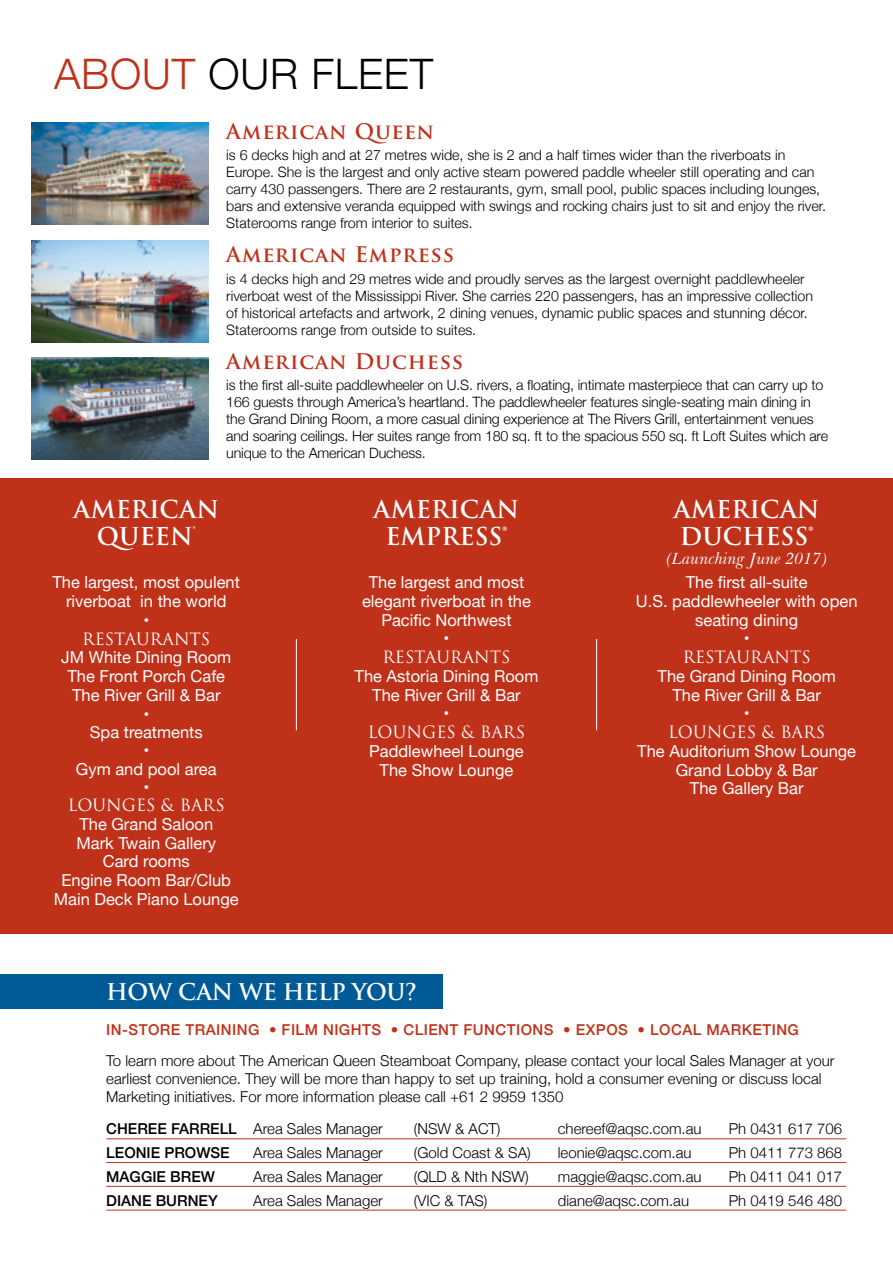
<style>
.page{position:relative;width:893px;height:1263px;background:#fff}
.page>*{position:absolute;margin:0;border:0;box-sizing:border-box;transform-origin:0 0}
.t1{font:300 42px "Helvetica Neue";letter-spacing:.02em;color:#000}
.t2{font:700 24px/27px "Trajan Pro";color:#fff;text-align:center}
.t3{font:700 22.5px "Trajan Pro";letter-spacing:-.02em;color:#fff}
.t4{font:700 21px "Trajan Pro";letter-spacing:.04em;color:#c0311a}
.t5{font:16.5px/18.8px "Helvetica Neue";color:#fff;text-align:center}
.t6{font:16.5px "Trajan Pro 3";color:#fff}
.t7{font:italic 16.5px "Baskerville BT";color:#fff}
.t8{font:300 15px/18px "Helvetica Neue";color:#000}
.t9{font:500 15px "Helvetica Neue";letter-spacing:.03em;color:#c0311a}
.t10{font:500 15px "Helvetica Neue";color:#000}
.t11{font:300 14.25px/17.1px "Helvetica Neue";color:#000}
.s1{color:#c0311a}
.s2{font-weight:500}
</style>
<div class="page">
<hr style="left:106px;top:1138px;width:740px;height:1px;background:#c0311a">
<hr style="left:106px;top:1162px;width:740px;height:1px;background:#c0311a">
<hr style="left:106px;top:1186px;width:740px;height:1px;background:#c0311a">
<hr style="left:106px;top:1210px;width:740px;height:1px;background:#c0311a">
<div style="left:0;top:974px;width:443px;height:34px;background:#005a95"></div>
<div style="left:0;top:478px;width:893px;height:455px;background:#c0311a"></div>
<hr style="left:296px;top:639px;width:1px;height:91px;background:#fff">
<hr style="left:596px;top:639px;width:1px;height:91px;background:#fff">
<img style="left:32px;top:358px;width:176px;height:102px">
<img style="left:32px;top:240px;width:176px;height:102px">
<img style="left:32px;top:123px;width:176px;height:102px">
<h1 class="t1" style="left:54px;top:40px;width:381px"><span class="s1">ABOUT</span> OUR FLEET</h1>
<h3 class="t4" style="left:226px;top:118px;width:209px">American Queen</h3>
<p class="t11" style="left:226px;top:145px;width:601px">is 6 decks high and at 27 metres wide, she is 2 and a half times wider than the riverboats in Europe. She is the largest and only active steam powered paddle wheeler still operating and can carry 430 passengers. There are 2 restaurants, gym, small pool, public spaces including lounges, bars and extensive veranda equipped with swings and rocking chairs just to sit and enjoy the river.<br>Staterooms range from interior to suites.</p>
<h3 class="t4" style="left:226px;top:242px;width:229px">American Empress</h3>
<p class="t11" style="left:226px;top:269px;width:588px">is 4 decks high and 29 metres wide and proudly serves as the largest overnight paddlewheeler riverboat west of the Mississippi River. She carries 220 passengers, has an impressive collection of historical artefacts and artwork, 2 dining venues, dynamic public spaces and stunning décor.<br>Staterooms range from outside to suites.</p>
<h3 class="t4" style="left:226px;top:348px;width:238px">American Duchess</h3>
<p class="t11" style="left:226px;top:375px;width:603px">is the first all-suite paddlewheeler on U.S. rivers, a floating, intimate masterpiece that can carry up to 166 guests through America’s heartland. The paddlewheeler features single-seating main dining in the Grand Dining Room, a more casual dining experience at The Rivers Grill, entertainment venues and soaring ceilings. Her suites range from 180 sq. ft to the spacious 550 sq. ft Loft Suites which are unique to the American Duchess.</p>
<h2 class="t2" style="left:674px;top:496px;width:147px;text-align:left">AMERICAN<br>DUCHESS®</h2>
<p class="t7" style="left:666px;top:548px;width:162px">(Launching June 2017)</p>
<h2 class="t2" style="left:73px;top:496px;width:147px">AMERICAN<br>QUEEN<sup>®</sup></h2>
<p class="t5" style="left:53px;top:574px;width:189px">The largest, most opulent riverboat in the world<br>•</p>
<p class="t6" style="left:82px;top:627px;width:130px">RESTAURANTS</p>
<p class="t5" style="left:61px;top:649px;width:171px">JM White Dining Room<br>The Front Porch Cafe<br>The River Grill &amp; Bar<br>•<br>Spa treatments<br>•<br>Gym and pool area<br>•</p>
<p class="t6" style="left:68px;top:794px;width:159px">LOUNGES &amp; BARS</p>
<p class="t5" style="left:54px;top:815px;width:186px">The Grand Saloon<br>Mark Twain Gallery<br>Card rooms<br>Engine Room Bar/Club<br>Main Deck Piano Lounge</p>
<h2 class="t2" style="left:374px;top:496px;width:147px">AMERICAN<br>EMPRESS®</h2>
<p class="t5" style="left:636px;top:574px;width:223px">The first all-suite<br>U.S. paddlewheeler with open seating dining<br>•</p>
<p class="t6" style="left:683px;top:646px;width:130px">RESTAURANTS</p>
<p class="t5" style="left:658px;top:667px;width:180px">The Grand Dining Room<br>The River Grill &amp; Bar<br>•</p>
<p class="t6" style="left:668px;top:721px;width:159px">LOUNGES &amp; BARS</p>
<p class="t5" style="left:637px;top:742px;width:220px">The Auditorium Show Lounge<br>Grand Lobby &amp; Bar<br>The Gallery Bar</p>
<p class="t5" style="left:362px;top:574px;width:170px">The largest and most elegant riverboat in the<br>Pacific Northwest<br>•</p>
<p class="t6" style="left:382px;top:646px;width:130px">RESTAURANTS</p>
<p class="t5" style="left:354px;top:668px;width:185px">The Astoria Dining Room<br>The River Grill &amp; Bar<br>•</p>
<p class="t6" style="left:368px;top:721px;width:159px">LOUNGES &amp; BARS</p>
<p class="t5" style="left:369px;top:743px;width:156px">Paddlewheel Lounge<br>The Show Lounge</p>
<h3 class="t3" style="left:106px;top:978px;width:312px">HOW CAN WE HELP YOU?</h3>
<p class="t9" style="left:106px;top:1018px;width:694px">IN-STORE TRAINING • FILM NIGHTS • CLIENT FUNCTIONS • EXPOS • LOCAL MARKETING</p>
<p class="t8" style="left:106px;top:1051px;width:730px">To learn more about The American Queen Steamboat Company, please contact your local Sales Manager at your earliest convenience. They will be more than happy to set up training, hold a consumer evening or discuss local<br>Marketing initiatives. For more information please call +61 2 9959 1350</p>
<p class="t8" style="left:106px;top:1119px;width:278px"><span class="s2">CHEREE FARRELL</span> Area Sales Manager</p>
<p class="t8" style="left:414px;top:1119px;width:88px">(NSW &amp; ACT)</p>
<p class="t8" style="left:558px;top:1119px;width:145px">chereef@aqsc.com.au</p>
<p class="t8" style="left:729px;top:1119px;width:115px">Ph 0431 617 706</p>
<p class="t10" style="left:106px;top:1141px;width:125px">LEONIE PROWSE</p>
<p class="t8" style="left:253px;top:1143px;width:131px">Area Sales Manager</p>
<p class="t8" style="left:414px;top:1143px;width:118px">(Gold Coast &amp; SA)</p>
<p class="t8" style="left:558px;top:1143px;width:135px">leonie@aqsc.com.au</p>
<p class="t8" style="left:729px;top:1143px;width:115px">Ph 0411 773 868</p>
<p class="t10" style="left:106px;top:1164px;width:110px">MAGGIE BREW</p>
<p class="t8" style="left:253px;top:1166px;width:131px">Area Sales Manager</p>
<p class="t8" style="left:414px;top:1166px;width:117px">(QLD &amp; Nth NSW)</p>
<p class="t8" style="left:558px;top:1166px;width:145px">maggie@aqsc.com.au</p>
<p class="t8" style="left:729px;top:1166px;width:115px">Ph 0411 041 017</p>
<p class="t10" style="left:106px;top:1188px;width:113px">DIANE BURNEY</p>
<p class="t8" style="left:253px;top:1190px;width:131px">Area Sales Manager</p>
<p class="t8" style="left:414px;top:1190px;width:75px">(VIC &amp; TAS)</p>
<p class="t8" style="left:558px;top:1190px;width:133px">diane@aqsc.com.au</p>
<p class="t8" style="left:729px;top:1190px;width:115px">Ph 0419 546 480</p>
</div>
